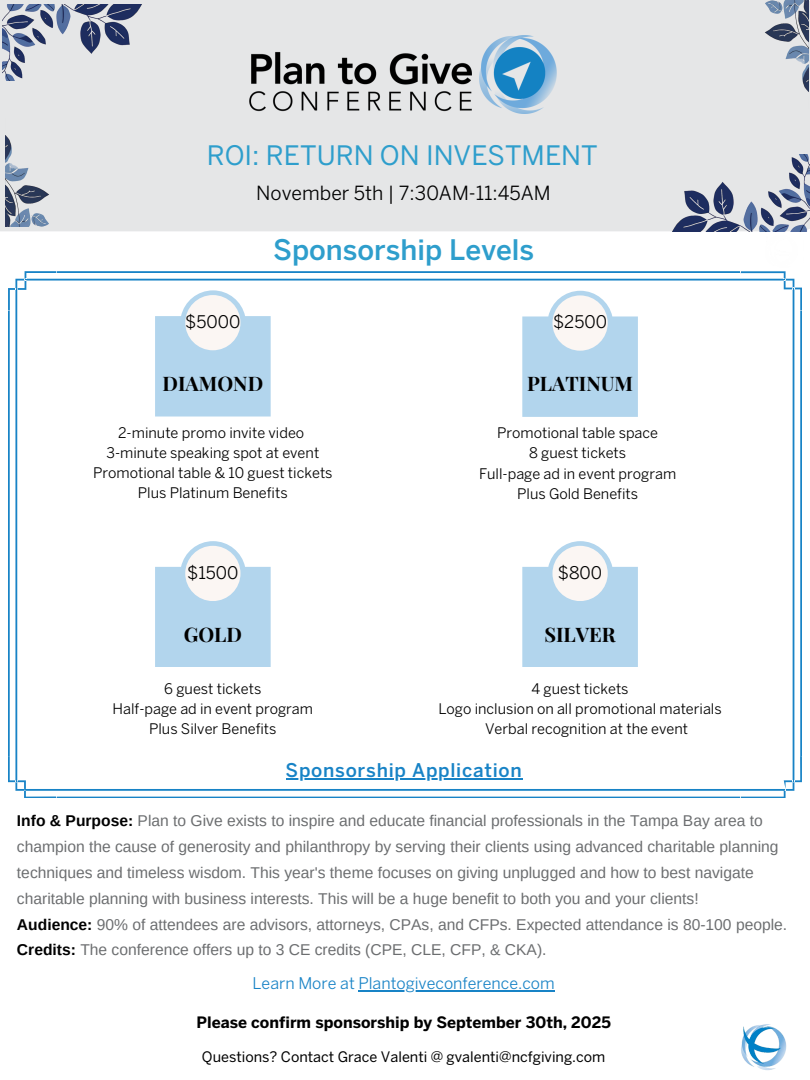
<style>
.page{position:relative;width:810px;height:1080px;background:#fff}
.page>*{position:absolute;margin:0;border:0;box-sizing:border-box;transform-origin:0 0}
.t1{font:500 28.06px "Benton Sans";color:#2e9ecc}
.t2{font:26.62px "Benton Sans";color:#2e9ecc}
.t3{font:700 20px "Playfair Display";color:#000}
.t4{font:19.38px "Benton Sans";color:#000}
.t5{font:500 18.75px "Benton Sans";letter-spacing:.04em;color:#1883c6}
.t6{font:17.25px "Benton Sans";color:#000}
.t7{font:16px "Benton Sans";color:#1883c6}
.t8{font:15.62px/25.8px "Arimo";color:#6c6e70}
.t9{font:700 15.62px "Benton Sans";color:#000}
.t10{font:14.5px "Benton Sans";color:#000}
.t11{font:14.38px "Benton Sans";color:#000}
.s1{font-weight:700;color:#000}
</style>
<div class="page">
<div style="left:0;top:0;width:810px;height:231px;background:#e5e6e7"></div>
<svg style="left:8px;top:271px;width:794px;height:527px"></svg>
<svg style="left:522px;top:291px;width:116px;height:126px;background:#bddbef"></svg>
<div style="left:552px;top:295px;width:56px;height:56px;background:#fbf6f3;border-radius:50%"></div>
<svg style="left:155px;top:290px;width:116px;height:127px;background:#bddbef"></svg>
<div style="left:185px;top:295px;width:56px;height:55px;background:#fbf6f3;border-radius:50%"></div>
<svg style="left:155px;top:541px;width:116px;height:126px;background:#bddbef"></svg>
<div style="left:185px;top:546px;width:56px;height:55px;background:#fbf6f3;border-radius:50%"></div>
<svg style="left:522px;top:541px;width:116px;height:126px;background:#bddbef"></svg>
<div style="left:552px;top:546px;width:56px;height:55px;background:#fbf6f3;border-radius:50%"></div>
<img style="left:480px;top:35px;width:79px;height:78px">
<img style="left:249px;top:41px;width:222px;height:82px">
<img style="left:741px;top:1024px;width:46px;height:46px">
<img style="left:3px;top:4px;width:156px;height:77px">
<img style="left:655px;top:154px;width:155px;height:77px">
<img style="left:733px;top:1px;width:76px;height:150px">
<hr style="left:358px;top:990px;width:197px;height:2px;background:#1883c6">
<hr style="left:286px;top:778px;width:237px;height:2px;background:#1883c6">
<img style="left:5px;top:76px;width:76px;height:150px">
<h5 class="t2" style="left:207px;top:140px;width:393px">ROI: RETURN ON INVESTMENT</h5>
<h3 class="t4" style="left:256px;top:182px;width:296px">November 5th | 7:30AM-11:45AM</h3>
<p class="t1" style="left:273px;top:234px;width:263px">Sponsorship Levels</p>
<p class="t6" style="left:185px;top:312px;width:57px">$5000</p>
<p class="t3" style="left:163px;top:369px;width:102px">DIAMOND</p>
<p class="t6" style="left:553px;top:312px;width:55px">$2500</p>
<p class="t3" style="left:527px;top:370px;width:107px">PLATINUM</p>
<h5 class="t10" style="left:118px;top:427px;width:188px">2-minute promo invite video</h5>
<h3 class="t10" style="left:106px;top:447px;width:214px">3-minute speaking spot at event</h3>
<h5 class="t10" style="left:93px;top:467px;width:241px">Promotional table &amp; 10 guest tickets</h5>
<h3 class="t10" style="left:138px;top:487px;width:151px">Plus Platinum Benefits</h3>
<p class="t10" style="left:497px;top:428px;width:162px">Promotional table space</p>
<p class="t10" style="left:529px;top:448px;width:99px">8 guest tickets</p>
<p class="t10" style="left:479px;top:468px;width:199px">Full-page ad in event program</p>
<p class="t10" style="left:517px;top:488px;width:122px">Plus Gold Benefits</p>
<p class="t6" style="left:187px;top:562px;width:53px">$1500</p>
<h2 class="t6" style="left:558px;top:562px;width:46px">$800</h2>
<h1 class="t3" style="left:184px;top:620px;width:60px">GOLD</h1>
<h4 class="t3" style="left:544px;top:620px;width:73px">SILVER</h4>
<p class="t10" style="left:164px;top:683px;width:99px">6 guest tickets</p>
<p class="t10" style="left:113px;top:703px;width:202px">Half-page ad in event program</p>
<p class="t10" style="left:149px;top:723px;width:129px">Plus Silver Benefits</p>
<p class="t10" style="left:532px;top:683px;width:99px">4 guest tickets</p>
<p class="t10" style="left:438px;top:703px;width:285px">Logo inclusion on all promotional materials</p>
<p class="t10" style="left:485px;top:723px;width:205px">Verbal recognition at the event</p>
<h5 class="t5" style="left:286px;top:763px;width:238px">Sponsorship Application</h5>
<p class="t8" style="left:17px;top:808px;width:772px"><span class="s1">Info &amp; Purpose:</span> Plan to Give exists to inspire and educate financial professionals in the Tampa Bay area to champion the cause of generosity and philanthropy by serving their clients using advanced charitable planning techniques and timeless wisdom. This year's theme focuses on giving unplugged and how to best navigate charitable planning with business interests. This will be a huge benefit to both you and your clients!<br><span class="s1">Audience:</span> 90% of attendees are advisors, attorneys, CPAs, and CFPs. Expected attendance is 80-100 people.<br><span class="s1">Credits:</span> The conference offers up to 3 CE credits (CPE, CLE, CFP, &amp; CKA).</p>
<h5 class="t7" style="left:253px;top:974px;width:304px">Learn More at Plantogiveconference.com</h5>
<p class="t9" style="left:197px;top:1017px;width:416px">Please confirm sponsorship by September 30th, 2025</p>
<h4 class="t11" style="left:202px;top:1049px;width:405px">Questions? Contact Grace Valenti @ gvalenti@ncfgiving.com</h4>
</div>
